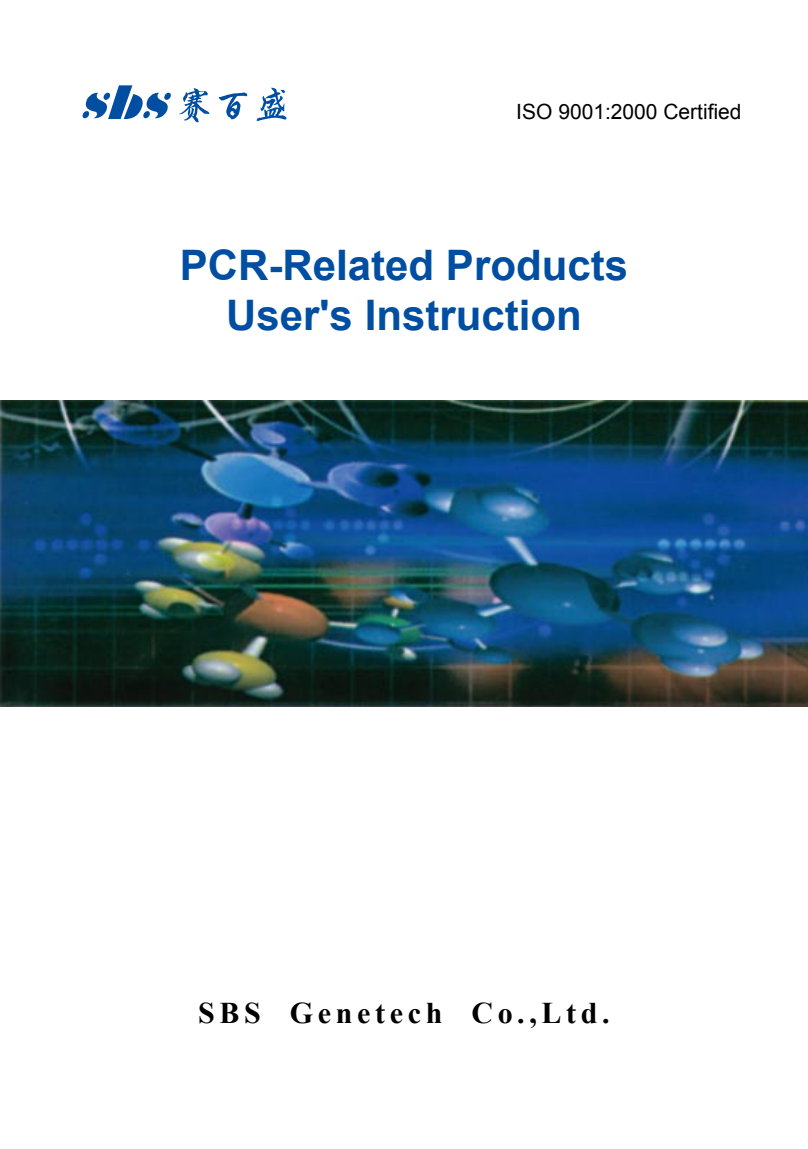
<style>
.page{position:relative;width:808px;height:1149px;background:#fff}
.page>*{position:absolute;margin:0;border:0;box-sizing:border-box;transform-origin:0 0}
.t1{font:700 42px/50.4px "Arial";color:#004ea2;text-align:center}
.t2{font:700 30px "Times New Roman";letter-spacing:.155em;color:#000}
.t3{font:21px "Arial";color:#000}
</style>
<div class="page">
<svg style="left:82px;top:85px;width:89px;height:35px"></svg>
<svg style="left:179px;top:88px;width:30px;height:34px"></svg>
<svg style="left:219px;top:92px;width:28px;height:27px"></svg>
<svg style="left:257px;top:88px;width:30px;height:33px"></svg>
<img style="left:0;top:400px;width:808px;height:306px">
<p class="t3" style="left:516px;top:98px;width:227px">ISO 9001:2000 Certified</p>
<p class="t1" style="left:180px;top:241px;width:450px">PCR-ReIated Products<br>User's Instruction</p>
<p class="t2" style="left:198px;top:991px;width:413px">SBS Genetech Co.,Ltd.</p>
</div>
